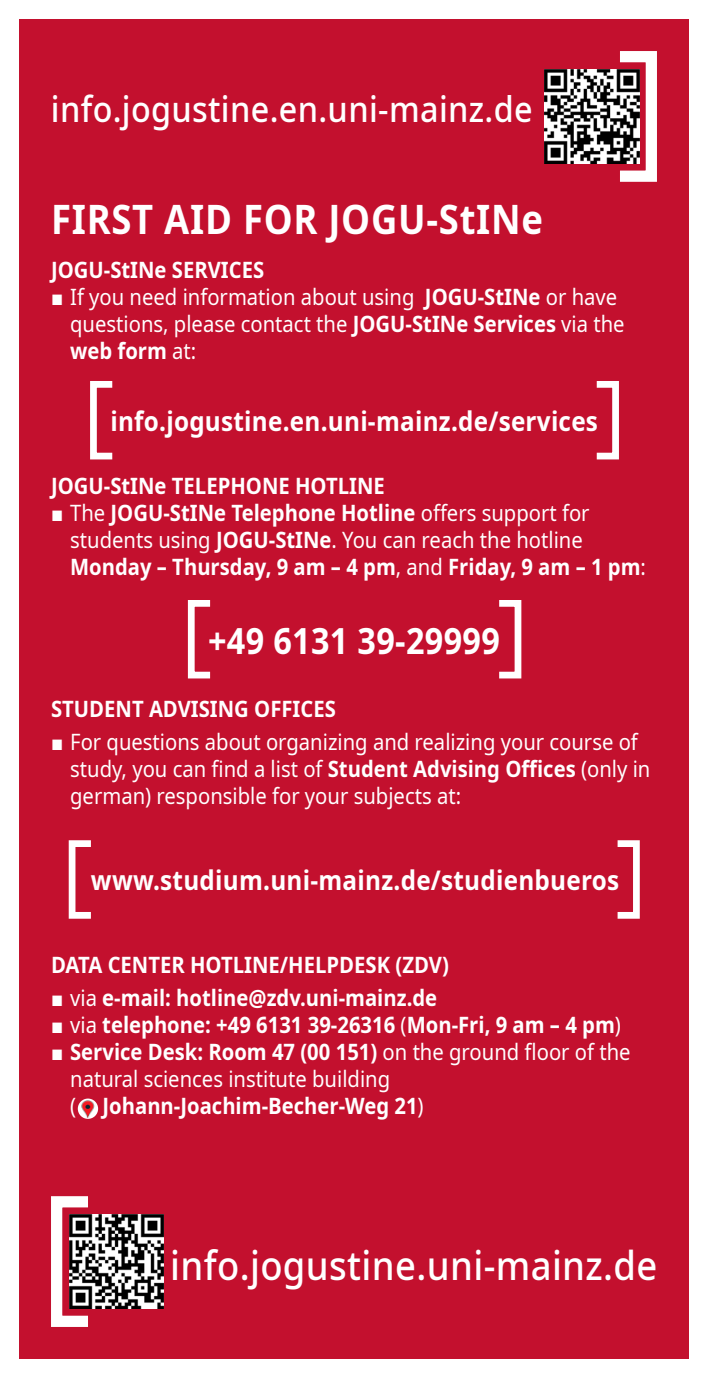
<style>
.page{position:relative;width:708px;height:1378px;background:#fff}
.page>*{position:absolute;margin:0;border:0;box-sizing:border-box;transform-origin:0 0}
.t1{font:500 40.5px "Noto Sans";letter-spacing:.01em;color:#fff;scale:.9 1}
.t2{font:700 40.5px "Noto Sans";letter-spacing:.02em;color:#fff;scale:.9 1}
.t3{font:500 36px "Noto Sans";letter-spacing:.01em;color:#fff;scale:.9 1}
.t4{font:700 36px "Noto Sans";letter-spacing:.01em;color:#fff;scale:.9 1}
.t5{font:700 27px "Noto Sans";letter-spacing:.01em;color:#fff;scale:.9 1}
.t6{font:22.5px/27px "Noto Sans";color:#fff;scale:.9 1}
.t7{font:700 22.5px/27px "Noto Sans";color:#fff;scale:.9 1}
.s1{font-family:"Arial"}
.s2{font-weight:700}
.s3{font-family:"Arial";font-weight:400}
.s4{font-weight:400}
</style>
<div class="page">
<div style="left:19px;top:19px;width:670px;height:1340px;background:#c3102e"></div>
<div style="left:51px;top:1196px;width:43px;height:131px;border:11px solid #fff"></div>
<div style="left:614px;top:51px;width:43px;height:131px;border:11px solid #fff"></div>
<div style="left:496px;top:600px;width:25px;height:78px;border:7px solid #fff"></div>
<div style="left:188px;top:600px;width:25px;height:78px;border:7px solid #fff"></div>
<div style="left:593px;top:381px;width:26px;height:78px;border:7px solid #fff"></div>
<div style="left:90px;top:381px;width:26px;height:78px;border:7px solid #fff"></div>
<div style="left:614px;top:840px;width:26px;height:78px;border:7px solid #fff"></div>
<div style="left:69px;top:840px;width:25px;height:78px;border:7px solid #fff"></div>
<img style="left:77px;top:1098px;width:22px;height:21px">
<img style="left:545px;top:69px;width:94px;height:95px">
<img style="left:69px;top:1214px;width:95px;height:94px">
<h2 class="t3" style="left:51px;top:84px;width:537px">info.jogustine.en.uni-mainz.de</h2>
<h1 class="t2" style="left:51px;top:191px;width:548px">FIRST AID FOR JOGU-StINe</h1>
<p class="t7" style="left:51px;top:257px;width:238px">JOGU-StINe SERVICES</p>
<p class="t6" style="left:70px;top:284px;width:618px;text-indent:-19px"><span class="s1">■</span> If you need information about using <span class="s2">JOGU-StINe</span> or have questions, please contact the <span class="s2">JOGU-StINe Services</span> via the <span class="s2">web form</span> at:</p>
<p class="t5" style="left:110px;top:402px;width:543px">info.jogustine.en.uni-mainz.de/services</p>
<p class="t7" style="left:51px;top:473px;width:373px">JOGU-StINe TELEPHONE HOTLINE</p>
<p class="t7" style="left:70px;top:500px;width:641px;text-indent:-19px"><span class="s3">■</span> <span class="s4">The</span> JOGU-StINe Telephone Hotline <span class="s4">offers support for students using</span> JOGU-StINe<span class="s4">. You can reach the hotline<br></span>Monday – Thursday, 9 am – 4 pm<span class="s4">, and</span> Friday, 9 am – 1 pm<span class="s4">:</span></p>
<h2 class="t4" style="left:208px;top:615px;width:326px">+49 6131 39-29999</h2>
<p class="t7" style="left:51px;top:695px;width:318px">STUDENT ADVISING OFFICES</p>
<p class="t6" style="left:70px;top:729px;width:646px;text-indent:-19px"><span class="s1">■</span> For questions about organizing and realizing your course of study, you can find a list of <span class="s2">Student Advising Offices</span> (only in german) responsible for your subjects at:</p>
<p class="t5" style="left:91px;top:861px;width:588px">www.studium.uni-mainz.de/studienbueros</p>
<p class="t7" style="left:51px;top:951px;width:444px">DATA CENTER HOTLINE/HELPDESK (ZDV)</p>
<p class="t7" style="left:51px;top:985px;width:431px"><span class="s3">■</span> <span class="s4">via</span> e-mail: hotline@zdv.uni-mainz.de</p>
<p class="t7" style="left:51px;top:1012px;width:635px"><span class="s3">■</span> <span class="s4">via</span> telephone: +49 6131 39-26316 <span class="s4">(</span>Mon-Fri, 9 am – 4 pm<span class="s4">)</span></p>
<p class="t6" style="left:70px;top:1039px;width:624px;text-indent:-19px"><span class="s1">■</span> <span class="s2">Service Desk: Room 47 (00 151)</span> on the ground floor of the natural sciences institute building<br>( <span class="s2">Johann-Joachim-Becher-Weg 21</span>)</p>
<h1 class="t1" style="left:170px;top:1236px;width:543px">info.jogustine.uni-mainz.de</h1>
</div>
